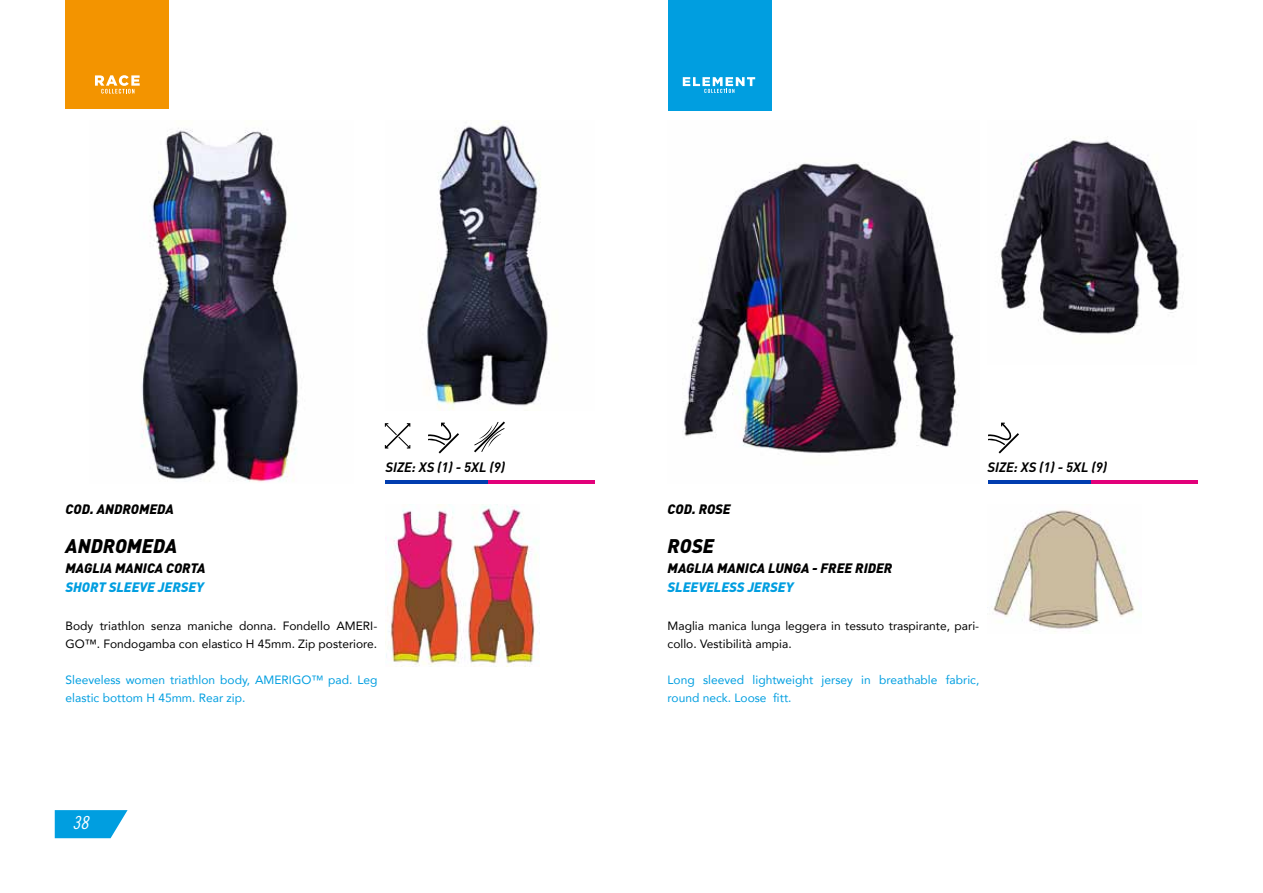
<style>
.page{position:relative;width:1263px;height:893px;background:#fff}
.page>*{position:absolute;margin:0;border:0;box-sizing:border-box;transform-origin:0 0}
.t1{font:italic 900 19.5px "DIN";color:#000}
.t2{font:18px "Trade Gothic LT Std Cn 18 Obl";color:#fff}
.t3{font:italic 900 13.5px "DIN";color:#000}
.t4{font:italic 700 13.5px "DIN";color:#000}
.t5{font:italic 900 13.5px "DIN";color:#009ee0}
.t6{font:12px/18px "Avenir";color:#000}
.t7{font:12px/18px "Avenir";color:#009ee0}
</style>
<div class="page">
<svg style="left:55px;top:810px;width:73px;height:28px;background:#1faae3"></svg>
<img style="left:684px;top:162px;width:274px;height:291px">
<img style="left:1000px;top:136px;width:184px;height:199px">
<img style="left:141px;top:128px;width:158px;height:354px">
<img style="left:426px;top:121px;width:122px;height:289px">
<hr style="left:385px;top:480px;width:104px;height:3px;background:#013daf">
<hr style="left:489px;top:480px;width:106px;height:3px;background:#e2007a">
<hr style="left:988px;top:480px;width:103px;height:3px;background:#013daf">
<hr style="left:1091px;top:480px;width:106px;height:3px;background:#e2007a">
<img style="left:385px;top:504px;width:155px;height:162px">
<img style="left:987px;top:510px;width:148px;height:122px">
<div style="left:66px;top:0;width:103px;height:109px;background:#f39400"></div>
<svg style="left:95px;top:75px;width:45px;height:19px"></svg>
<div style="left:668px;top:0;width:103px;height:111px;background:#009ee0"></div>
<svg style="left:683px;top:77px;width:72px;height:16px"></svg>
<svg style="left:385px;top:423px;width:25px;height:25px"></svg>
<svg style="left:428px;top:423px;width:31px;height:30px"></svg>
<svg style="left:988px;top:423px;width:31px;height:30px"></svg>
<svg style="left:474px;top:421px;width:31px;height:31px"></svg>
<p class="t4" style="left:385px;top:458px;width:121px">SIZE: XS (1) - 5XL (9)</p>
<p class="t3" style="left:66px;top:500px;width:110px">COD. ANDROMEDA</p>
<h1 class="t1" style="left:66px;top:533px;width:113px">ANDROMEDA</h1>
<p class="t3" style="left:66px;top:559px;width:142px">MAGLIA MANICA CORTA</p>
<p class="t5" style="left:66px;top:578px;width:140px">SHORT SLEEVE JERSEY</p>
<p class="t6" style="left:66px;top:616px;width:313px">Body triathlon senza maniche donna. Fondello AMERI-<br>GO™. Fondogamba con elastico H 45mm. Zip posteriore.</p>
<p class="t7" style="left:66px;top:670px;width:313px">Sleeveless women triathlon body, AMERIGO™ pad. Leg elastic bottom H 45mm. Rear zip.</p>
<h2 class="t2" style="left:73px;top:812px;width:17px">38</h2>
<p class="t4" style="left:987px;top:458px;width:121px">SIZE: XS (1) - 5XL (9)</p>
<p class="t3" style="left:668px;top:500px;width:65px">COD. ROSE</p>
<h1 class="t1" style="left:668px;top:533px;width:48px">ROSE</h1>
<p class="t3" style="left:668px;top:559px;width:226px">MAGLIA MANICA LUNGA - FREE RIDER</p>
<p class="t5" style="left:668px;top:578px;width:127px">SLEEVELESS JERSEY</p>
<p class="t6" style="left:668px;top:616px;width:313px">Maglia manica lunga leggera in tessuto traspirante, pari&shy;collo. Vestibilità ampia.</p>
<p class="t7" style="left:668px;top:670px;width:313px">Long sleeved lightweight jersey in breathable fabric, round neck. Loose fitt.</p>
</div>
